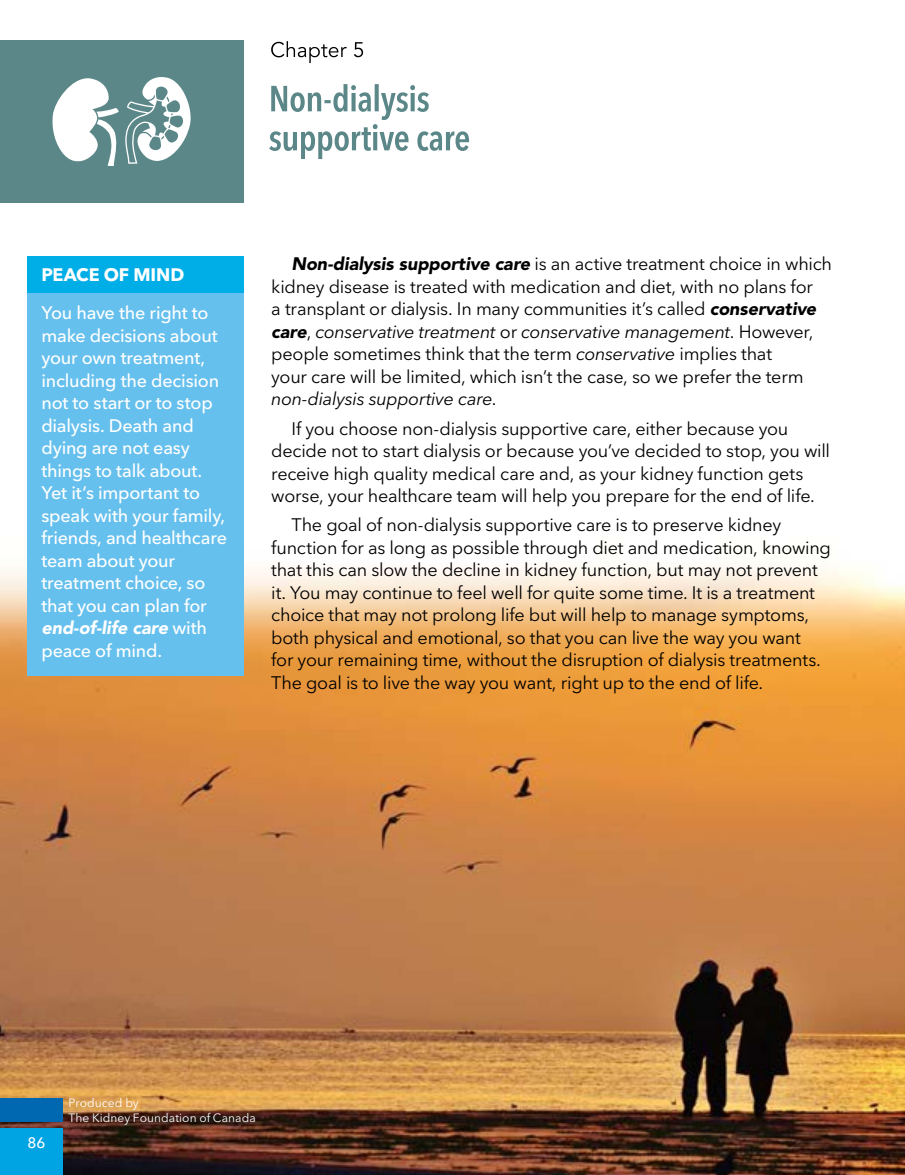
<style>
.page{position:relative;width:905px;height:1175px;background:#fff}
.page>*{position:absolute;margin:0;border:0;box-sizing:border-box;transform-origin:0 0}
.t1{font:18px/22.5px "Avenir Next LT Pro";letter-spacing:-.015em;color:#000}
.t2{font:500 18px/22.5px "Avenir Next LT Pro";letter-spacing:-.015em;color:#fff}
.t3{font:italic 900 18px "Avenir LT Std";letter-spacing:-.005em;color:#fff}
.t4{font:700 18px "Avenir Next LT Pro";letter-spacing:-.005em;color:#fff}
.t5{font:500 15px "Avenir Next LT Pro";color:#fff}
.t6{font:12px/14.5px "Avenir Next LT Pro";letter-spacing:.005em;color:#fff}
.s1{font-family:"Avenir Next LT Pro";font-weight:500;font-style:normal}
.s2{font-family:"Avenir LT Std";font-weight:900;font-style:italic}
.s3{font-style:italic}
</style>
<div class="page">
<img style="left:0;top:490px;width:904px;height:684px">
<div style="left:27px;top:282px;width:216px;height:393px;background:#66c0ed"></div>
<div style="left:27px;top:256px;width:216px;height:37px;background:#00aee7"></div>
<div style="left:0;top:40px;width:243px;height:162px;background:#5c8789"></div>
<svg style="left:52px;top:77px;width:139px;height:89px"></svg>
<svg style="left:269px;top:84px;width:200px;height:75px"></svg>
<svg style="left:271px;top:41px;width:92px;height:22px"></svg>
<div style="left:0;top:1098px;width:62px;height:23px;background:#0067b1"></div>
<div style="left:0;top:1128px;width:62px;height:46px;background:#00a4e3"></div>
<p class="t4" style="left:41px;top:263px;width:144px">PEACE OF MIND</p>
<p class="t2" style="left:41px;top:301px;width:187px">You have the right to make decisions about your own treatment, including the decision not to start or to stop dialysis. Death and dying are not easy things to talk about.<br>Yet it’s important to speak with your family, friends, and healthcare team about your treatment choice, so that you can plan for</p>
<p class="t3" style="left:41px;top:617px;width:167px">end-of-life care <span class="s1">with</span></p>
<p class="t2" style="left:41px;top:639px;width:122px">peace of mind.</p>
<p class="t1" style="left:271px;top:253px;width:562px;text-indent:20px"><span class="s2">Non-dialysis supportive care</span> is an active treatment choice in which kidney disease is treated with medication and diet, with no plans for<br>a transplant or dialysis. In many communities it’s called <span class="s2">conservative care</span>, <span class="s3">conservative treatment</span> or <span class="s3">conservative management</span>. However, people sometimes think that the term <span class="s3">conservative</span> implies that<br>your care will be limited, which isn’t the case, so we prefer the term <span class="s3">non-dialysis supportive care</span>.</p>
<p class="t1" style="left:271px;top:417px;width:560px;text-indent:20px">If you choose non-dialysis supportive care, either because you decide not to start dialysis or because you’ve decided to stop, you will receive high quality medical care and, as your kidney function gets worse, your healthcare team will help you prepare for the end of life.</p>
<p class="t1" style="left:271px;top:514px;width:561px;text-indent:20px">The goal of non-dialysis supportive care is to preserve kidney function for as long as possible through diet and medication, knowing that this can slow the decline in kidney function, but may not prevent it. You may continue to feel well for quite some time. It is a treatment choice that may not prolong life but will help to manage symptoms, both physical and emotional, so that you can live the way you want<br>for your remaining time, without the disruption of dialysis treatments.<br>The goal is to live the way you want, right up to the end of life.</p>
<p class="t5" style="left:27px;top:1133px;width:19px">86</p>
<p class="t6" style="left:68px;top:1095px;width:189px">Produced by<br>The Kidney Foundation of Canada</p>
</div>
